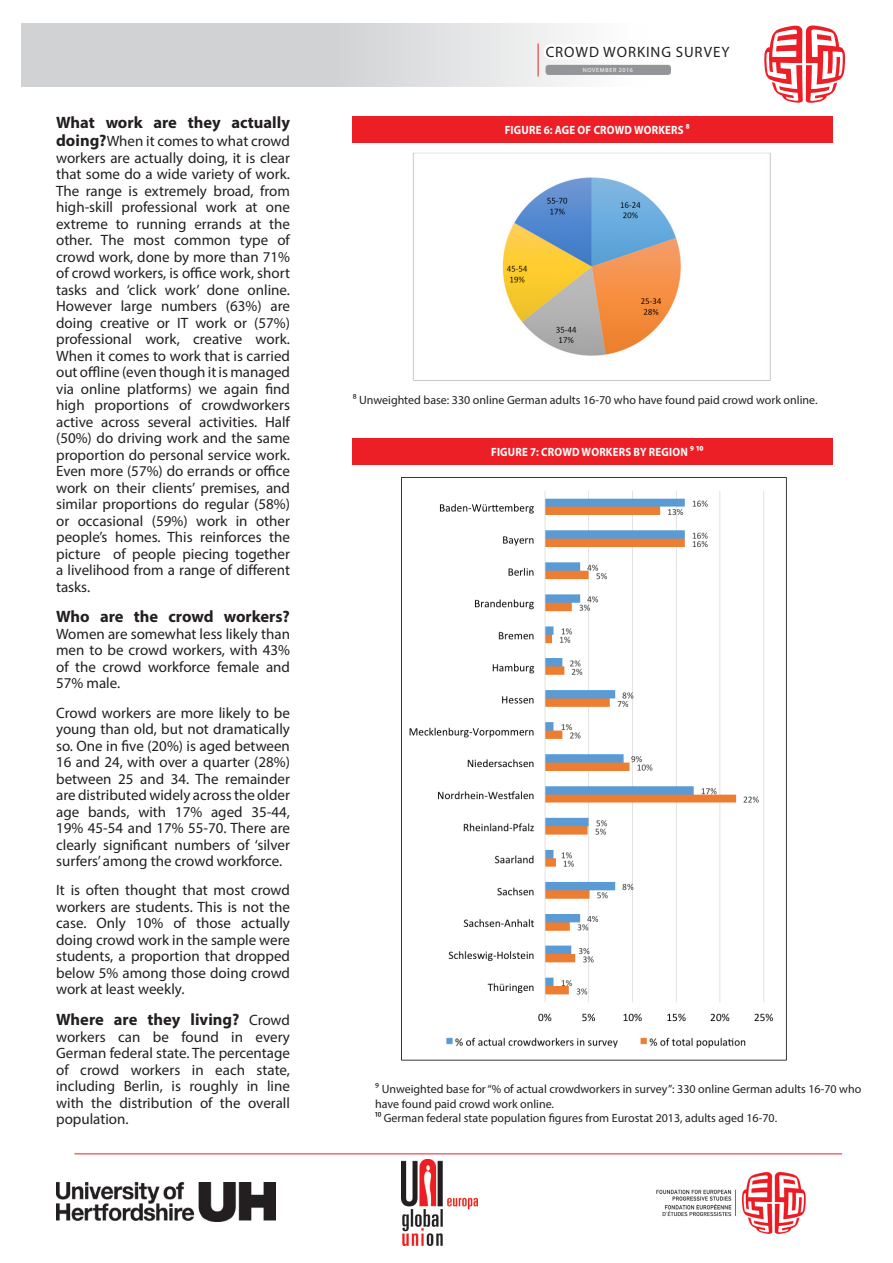
<style>
.page{position:relative;width:893px;height:1263px;background:#fff}
.page>*{position:absolute;margin:0;border:0;box-sizing:border-box;transform-origin:0 0}
.t1{font:700 16.5px "Myriad Pro";color:#231f20}
.t2{font:15px/16.5px "Myriad Pro";color:#231f20;text-align:justify}
.t3{font:15px "Myriad Pro";letter-spacing:.06em;color:#231f20}
.t4{font:12px/14.4px "Myriad Pro";color:#231f20}
.t5{font:700 12px "Myriad Pro";letter-spacing:.02em;color:#fff;scale:.9 1}
.t6{font:6px "Myriad Pro";letter-spacing:.12em;color:#fff}
.s1{font-weight:700;font-size:16.5px}
.s2{font-weight:400;font-size:15px}
.s3{color:#000}
</style>
<div class="page">
<svg style="left:21px;top:23px;width:520px;height:64px;background:#d7d7d9"></svg>
<svg style="left:764px;top:26px;width:81px;height:77px"></svg>
<svg style="left:541px;top:23px;width:130px;height:64px"></svg>
<div style="left:546px;top:65px;width:125px;height:10px;background:#939598;border-radius:3px"></div>
<hr style="left:538px;top:44px;width:1px;height:33px;background:#ed1f26">
<hr style="left:74px;top:1153px;width:768px;height:1px;background:#ed1f26">
<img style="left:656px;top:1171px;width:150px;height:63px">
<img style="left:413px;top:152px;width:358px;height:229px">
<div style="left:353px;top:116px;width:480px;height:26px;background:#ed1f26"></div>
<div style="left:353px;top:438px;width:480px;height:27px;background:#ed1f26"></div>
<img style="left:401px;top:477px;width:386px;height:583px">
<img style="left:401px;top:1159px;width:77px;height:86px">
<img style="left:56px;top:1183px;width:220px;height:38px">
<p class="t1" style="left:56px;top:112px;width:235px">What work are they actually</p>
<p class="t2" style="left:56px;top:133px;width:235px"><span class="s1">doing?</span>When it comes to what crowd workers are actually doing, it is clear that some do a wide variety of work.<br>The range is extremely broad, from high-skill professional work at one extreme to running errands at the other. The most common type of crowd work, done by more than 71% of crowd workers, is office work, short tasks and ‘click work’ done online.<br>However large numbers (63%) are doing creative or IT work or (57%) professional work, creative work.<br>When it comes to work that is carried out offline (even though it is managed via online platforms) we again find high proportions of crowdworkers active across several activities. Half (50%) do driving work and the same proportion do personal service work.<br>Even more (57%) do errands or office work on their clients’ premises, and similar proportions do regular (58%) or occasional (59%) work in other people’s homes. This reinforces the picture of people piecing together a livelihood from a range of different tasks.</p>
<p class="t1" style="left:56px;top:606px;width:235px">Who are the crowd workers?</p>
<p class="t2" style="left:56px;top:625px;width:235px">Women are somewhat less likely than men to be crowd workers, with 43% of the crowd workforce female and 57% male.</p>
<p class="t2" style="left:56px;top:704px;width:235px">Crowd workers are more likely to be young than old, but not dramatically so. One in five (20%) is aged between 16 and 24, with over a quarter (28%) between 25 and 34. The remainder are distributed widely across the older age bands, with 17% aged 35-44, 19% 45-54 and 17% 55-70. There are clearly significant numbers of ‘silver surfers’ among the crowd workforce.</p>
<p class="t2" style="left:56px;top:882px;width:235px">It is often thought that most crowd workers are students. This is not the case. Only 10% of those actually doing crowd work in the sample were students, a proportion that dropped below 5% among those doing crowd work at least weekly.</p>
<p class="t1" style="left:56px;top:1009px;width:235px">Where are they living? <span class="s2">Crowd</span></p>
<p class="t2" style="left:56px;top:1028px;width:235px">workers can be found in every German federal state. The percentage of crowd workers in each state, including Berlin, is roughly in line with the distribution of the overall population.</p>
<p class="t3" style="left:546px;top:43px;width:185px">CROWD WORKING SURVEY</p>
<p class="t6" style="left:583px;top:66px;width:52px">NOVEMBER 2016</p>
<p class="t5" style="left:505px;top:122px;width:207px">FIGURE 6: AGE OF CROWD WORKERS ⁸</p>
<p class="t4" style="left:353px;top:393px;width:466px">⁸ Unweighted base: 330 online German adults 16-70 who have found paid crowd work online.</p>
<p class="t5" style="left:491px;top:444px;width:237px">FIGURE 7: CROWD WORKERS BY REGION ⁹ ¹⁰</p>
<p class="t4" style="left:375px;top:1082px;width:488px">⁹ Unweighted base for “% of actual crowdworkers in survey”: 330 online German adults 16-70 who have found paid crowd work online.<br><span class="s3">¹⁰</span> German federal state population figures from Eurostat 2013, adults aged 16-70.</p>
</div>
